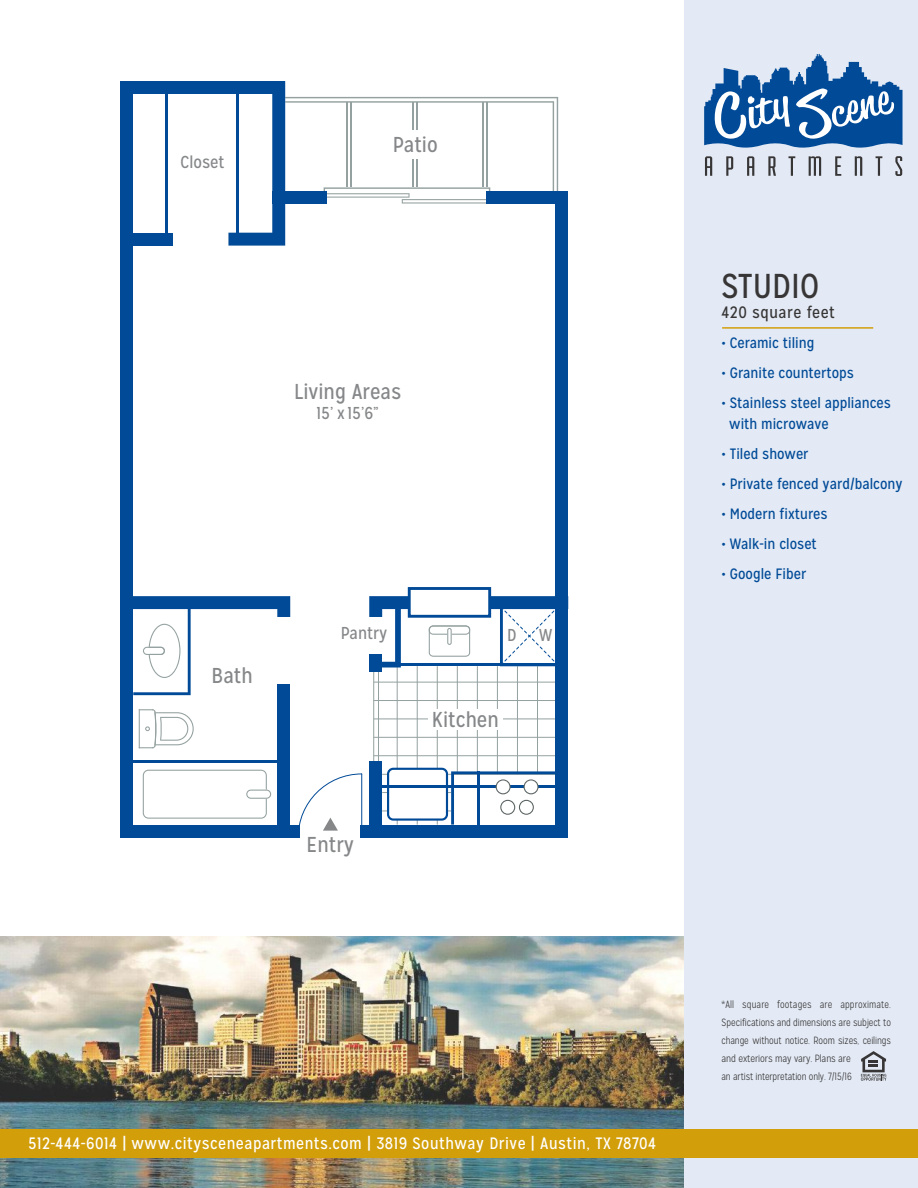
<style>
.page{position:relative;width:918px;height:1188px;background:#fff}
.page>*{position:absolute;margin:0;border:0;box-sizing:border-box;transform-origin:0 0}
.t1{font:34.5px "Mission Gothic";color:#373535}
.t2{font:21.6px "Mission Gothic";color:#858789}
.t3{font:17.25px "Mission Gothic";color:#858789}
.t4{font:16.5px "Mission Gothic";letter-spacing:.03em;color:#fff}
.t5{font:16.5px "Mission Gothic";letter-spacing:.03em;color:#373535}
.t6{font:15px "Mission Gothic";color:#004a97}
.t7{font:300 10.5px/18px "Mission Gothic";letter-spacing:-.01em;color:#373535;text-align:justify;scale:.93 1}
.t8{font:300 10.5px "Mission Gothic";letter-spacing:-.01em;color:#373535;scale:.92 1}
</style>
<div class="page">
<img style="left:0;top:936px;width:685px;height:252px">
<div style="left:685px;top:0;width:233px;height:1188px;background:#e3eaf5"></div>
<div style="left:0;top:1130px;width:918px;height:28px;background:#d29e0a"></div>
<svg style="left:705px;top:156px;width:7px;height:20px"></svg>
<svg style="left:726px;top:156px;width:7px;height:20px"></svg>
<svg style="left:747px;top:156px;width:7px;height:20px"></svg>
<svg style="left:768px;top:156px;width:8px;height:20px"></svg>
<svg style="left:788px;top:156px;width:7px;height:20px"></svg>
<svg style="left:809px;top:156px;width:12px;height:20px"></svg>
<svg style="left:835px;top:156px;width:6px;height:20px"></svg>
<svg style="left:855px;top:156px;width:7px;height:20px"></svg>
<svg style="left:876px;top:156px;width:6px;height:20px"></svg>
<svg style="left:895px;top:156px;width:7px;height:20px"></svg>
<svg style="left:704px;top:54px;width:199px;height:94px"></svg>
<hr style="left:722px;top:327px;width:151px;height:2px;background:#d29e0a">
<svg style="left:861px;top:1051px;width:25px;height:30px"></svg>
<hr style="left:165px;top:94px;width:3px;height:139px;background:#004a97">
<hr style="left:382px;top:774px;width:173px;height:1px;background:#94a1a0">
<hr style="left:382px;top:792px;width:69px;height:1px;background:#94a1a0">
<hr style="left:382px;top:811px;width:69px;height:1px;background:#94a1a0">
<hr style="left:374px;top:682px;width:181px;height:1px;background:#94a1a0">
<hr style="left:373px;top:669px;width:1px;height:92px;background:#94a1a0">
<hr style="left:378px;top:670px;width:1px;height:91px;background:#94a1a0">
<hr style="left:397px;top:665px;width:1px;height:160px;background:#94a1a0">
<hr style="left:417px;top:666px;width:1px;height:159px;background:#94a1a0">
<hr style="left:437px;top:666px;width:1px;height:159px;background:#94a1a0">
<hr style="left:457px;top:666px;width:1px;height:108px;background:#94a1a0">
<hr style="left:477px;top:666px;width:1px;height:108px;background:#94a1a0">
<hr style="left:497px;top:666px;width:1px;height:108px;background:#94a1a0">
<hr style="left:517px;top:666px;width:1px;height:108px;background:#94a1a0">
<hr style="left:537px;top:666px;width:1px;height:108px;background:#94a1a0">
<hr style="left:374px;top:700px;width:181px;height:1px;background:#94a1a0">
<hr style="left:374px;top:719px;width:181px;height:1px;background:#94a1a0">
<hr style="left:374px;top:737px;width:181px;height:1px;background:#94a1a0">
<hr style="left:374px;top:755px;width:181px;height:1px;background:#94a1a0">
<hr style="left:133px;top:760px;width:144px;height:3px;background:#004a97">
<svg style="left:451px;top:771px;width:104px;height:54px"></svg>
<div style="left:519px;top:800px;width:14px;height:14px;background:#fff;border-radius:50%"></div>
<div style="left:519px;top:800px;width:15px;height:15px;border:1px solid #596161;border-radius:50%"></div>
<div style="left:501px;top:800px;width:14px;height:14px;background:#fff;border-radius:50%"></div>
<div style="left:500px;top:800px;width:15px;height:15px;border:1px solid #596161;border-radius:50%"></div>
<div style="left:388px;top:769px;width:59px;height:51px;background:#fff;border-radius:5px"></div>
<div style="left:387px;top:768px;width:61px;height:53px;border:2px solid #004a97;border-radius:5px"></div>
<svg style="left:139px;top:709px;width:55px;height:39px"></svg>
<svg style="left:143px;top:770px;width:128px;height:49px"></svg>
<hr style="left:382px;top:785px;width:173px;height:3px;background:#004a97">
<div style="left:496px;top:780px;width:14px;height:14px;background:#fff;border-radius:50%"></div>
<div style="left:496px;top:779px;width:15px;height:15px;border:1px solid #596161;border-radius:50%"></div>
<div style="left:524px;top:780px;width:14px;height:14px;background:#fff;border-radius:50%"></div>
<div style="left:524px;top:779px;width:15px;height:15px;border:1px solid #596161;border-radius:50%"></div>
<svg style="left:299px;top:773px;width:63px;height:65px"></svg>
<div style="left:428px;top:709px;width:75px;height:21px;background:#fff"></div>
<svg style="left:369px;top:596px;width:186px;height:72px"></svg>
<div style="left:120px;top:81px;width:13px;height:757px;background:#004a97"></div>
<div style="left:555px;top:191px;width:13px;height:647px;background:#004a97"></div>
<div style="left:120px;top:825px;width:180px;height:13px;background:#004a97"></div>
<div style="left:361px;top:825px;width:207px;height:13px;background:#004a97"></div>
<svg style="left:133px;top:596px;width:157px;height:99px"></svg>
<div style="left:277px;top:685px;width:13px;height:153px;background:#004a97"></div>
<div style="left:369px;top:761px;width:13px;height:77px;background:#004a97"></div>
<div style="left:369px;top:654px;width:13px;height:18px;background:#004a97"></div>
<div style="left:120px;top:81px;width:165px;height:13px;background:#004a97"></div>
<svg style="left:228px;top:81px;width:330px;height:165px"></svg>
<div style="left:120px;top:233px;width:53px;height:13px;background:#004a97"></div>
<div style="left:272px;top:191px;width:55px;height:13px;background:#004a97"></div>
<div style="left:487px;top:191px;width:81px;height:13px;background:#004a97"></div>
<div style="left:409px;top:588px;width:81px;height:28px;background:#fff"></div>
<div style="left:408px;top:587px;width:83px;height:31px;border:3px solid #004a97"></div>
<hr style="left:477px;top:771px;width:3px;height:67px;background:#004a97">
<p class="t3" style="left:181px;top:152px;width:46px">Closet</p>
<p class="t2" style="left:393px;top:132px;width:47px">Patio</p>
<p class="t2" style="left:294px;top:378px;width:109px">Living Areas</p>
<p class="t3" style="left:317px;top:403px;width:64px">15’ x 15’6”</p>
<p class="t2" style="left:212px;top:662px;width:43px">Bath</p>
<p class="t3" style="left:341px;top:623px;width:48px">Pantry</p>
<p class="t3" style="left:507px;top:625px;width:11px">D</p>
<p class="t3" style="left:539px;top:625px;width:15px">W</p>
<p class="t2" style="left:307px;top:832px;width:49px">Entry</p>
<p class="t2" style="left:432px;top:706px;width:68px">Kitchen</p>
<p class="t4" style="left:28px;top:1133px;width:629px">512-444-6014 | www.citysceneapartments.com | 3819 Southway Drive | Austin, TX 78704</p>
<p class="t1" style="left:722px;top:265px;width:99px">STUDIO</p>
<p class="t5" style="left:722px;top:302px;width:115px">420 square feet</p>
<p class="t6" style="left:722px;top:333px;width:95px">• Ceramic tiling</p>
<p class="t6" style="left:722px;top:363px;width:134px">• Granite countertops</p>
<p class="t6" style="left:722px;top:393px;width:171px">• Stainless steel appliances</p>
<p class="t6" style="left:729px;top:414px;width:101px">with microwave</p>
<p class="t6" style="left:722px;top:444px;width:89px">• Tiled shower</p>
<p class="t6" style="left:722px;top:474px;width:183px">• Private fenced yard/balcony</p>
<p class="t6" style="left:722px;top:504px;width:108px">• Modern fixtures</p>
<p class="t6" style="left:722px;top:534px;width:97px">• Walk-in closet</p>
<p class="t6" style="left:722px;top:564px;width:86px">• Google Fiber</p>
<p class="t7" style="left:722px;top:995px;width:184px">*All square footages are approximate.<br>Specifications and dimensions are subject to change without notice. Room sizes, ceilings and exteriors may vary. Plans are</p>
<p class="t8" style="left:722px;top:1070px;width:143px">an artist interpretation only. 7/15/16</p>
</div>
